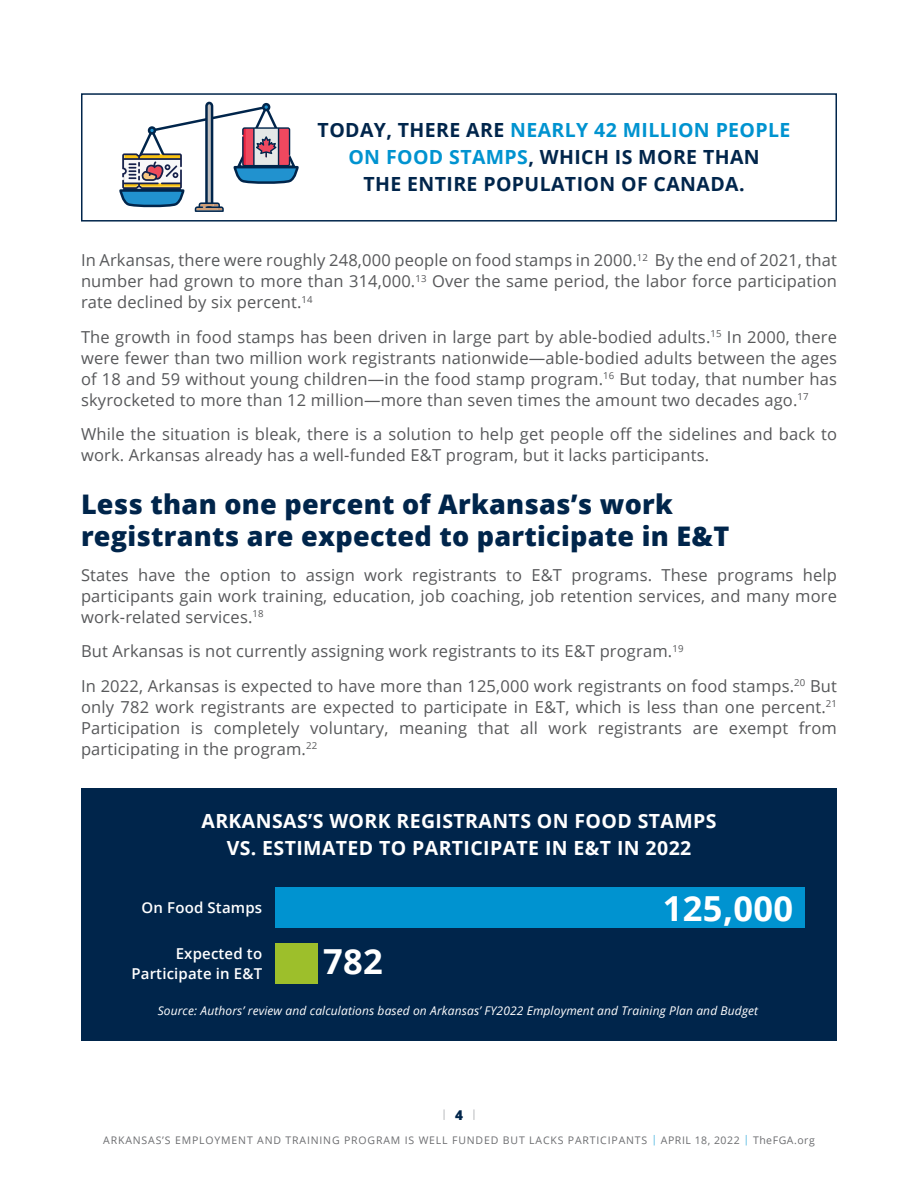
<style>
.page{position:relative;width:918px;height:1188px;background:#fff}
.page>*{position:absolute;margin:0;border:0;box-sizing:border-box;transform-origin:0 0}
.Table_Text{font:700 34.5px "Open Sans";letter-spacing:.01em;color:#fff}
.Section_Header{font:800 27px/32.4px "Open Sans";letter-spacing:.01em;color:#00254b}
.Inline_Graphic{font:700 19.5px/27px "Open Sans";letter-spacing:.02em;color:#00254b;text-align:center}
.Inline_Graphic-2{font:700 19.5px/27px "Open Sans";letter-spacing:.02em;color:#fff;text-align:center}
.Body_Text{font:16.5px/21px "Open Sans";letter-spacing:.01em;color:#57585a;text-align:justify}
.Table_Text-2{font:600 15px/19.5px "Open Sans";letter-spacing:.01em;color:#fff;text-align:right}
.t1{font:800 13.5px "Open Sans";color:#00254b}
.Source{font:italic 12px "Open Sans";letter-spacing:.01em;color:#fff}
.t2{font:10.5px "Open Sans";letter-spacing:.08em;color:#6c6d70}
.s1{color:#0093d0}
.s2{color:#4db4de}
</style>
<div class="page">
<svg style="left:443px;top:1109px;width:2px;height:11px"></svg>
<svg style="left:473px;top:1109px;width:2px;height:11px"></svg>
<svg style="left:119px;top:101px;width:180px;height:111px"></svg>
<div style="left:81px;top:93px;width:756px;height:129px;border:2px solid #00254b"></div>
<div style="left:81px;top:789px;width:756px;height:252px;background:#00254b"></div>
<div style="left:275px;top:887px;width:530px;height:41px;background:#0093d0"></div>
<div style="left:275px;top:943px;width:43px;height:40px;background:#9dbf2b"></div>
<p class="Inline_Graphic" style="left:318px;top:116px;width:474px">TODAY, THERE ARE <span class="s1">NEARLY 42 MILLION PEOPLE<br>ON FOOD STAMPS</span>, WHICH IS MORE THAN<br>THE ENTIRE POPULATION OF CANADA.</p>
<p class="Body_Text" style="left:81px;top:249px;width:758px">In Arkansas, there were roughly 248,000 people on food stamps in 2000.<sup>12</sup> By the end of 2021, that number had grown to more than 314,000.<sup>13</sup> Over the same period, the labor force participation rate declined by six percent.<sup>14</sup></p>
<p class="Body_Text" style="left:81px;top:326px;width:758px">The growth in food stamps has been driven in large part by able-bodied adults.<sup>15</sup> In 2000, there were fewer than two million work registrants nationwide—able-bodied adults between the ages of 18 and 59 without young children—in the food stamp program.<sup>16</sup> But today, that number has skyrocketed to more than 12 million—more than seven times the amount two decades ago.<sup>17</sup></p>
<p class="Body_Text" style="left:81px;top:423px;width:758px">While the situation is bleak, there is a solution to help get people off the sidelines and back to work. Arkansas already has a well-funded E&amp;T program, but it lacks participants.</p>
<p class="Section_Header" style="left:81px;top:486px;width:650px">Less than one percent of Arkansas’s work registrants are expected to participate in E&amp;T</p>
<p class="Body_Text" style="left:81px;top:564px;width:758px">States have the option to assign work registrants to E&amp;T programs. These programs help participants gain work training, education, job coaching, job retention services, and many more work-related services.<sup>18</sup></p>
<p class="Body_Text" style="left:81px;top:640px;width:604px">But Arkansas is not currently assigning work registrants to its E&amp;T program.<sup>19</sup></p>
<p class="Body_Text" style="left:81px;top:675px;width:758px">In 2022, Arkansas is expected to have more than 125,000 work registrants on food stamps.<sup>20</sup> But only 782 work registrants are expected to participate in E&amp;T, which is less than one percent.<sup>21<br></sup>Participation is completely voluntary, meaning that all work registrants are exempt from participating in the program.<sup>22</sup></p>
<p class="Inline_Graphic-2" style="left:201px;top:807px;width:517px">ARKANSAS’S WORK REGISTRANTS ON FOOD STAMPS<br>VS. ESTIMATED TO PARTICIPATE IN E&amp;T IN 2022</p>
<p class="Table_Text-2" style="left:142px;top:897px;width:122px">On Food Stamps</p>
<p class="Table_Text" style="left:663px;top:884px;width:132px">125,000</p>
<p class="Table_Text-2" style="left:131px;top:944px;width:132px">Expected to<br>Participate in E&amp;T</p>
<p class="Table_Text" style="left:323px;top:938px;width:61px">782</p>
<p class="Source" style="left:158px;top:1002px;width:602px">Source: Authors’ review and calculations based on Arkansas’ FY2022 Employment and Training Plan and Budget</p>
<p class="t1" style="left:455px;top:1105px;width:9px">4</p>
<p class="t2" style="left:103px;top:1133px;width:713px">ARKANSAS’S EMPLOYMENT AND TRAINING PROGRAM IS WELL FUNDED BUT LACKS PARTICIPANTS <span class="s2">|</span> APRIL 18, 2022 <span class="s2">|</span> TheFGA.org</p>
</div>
